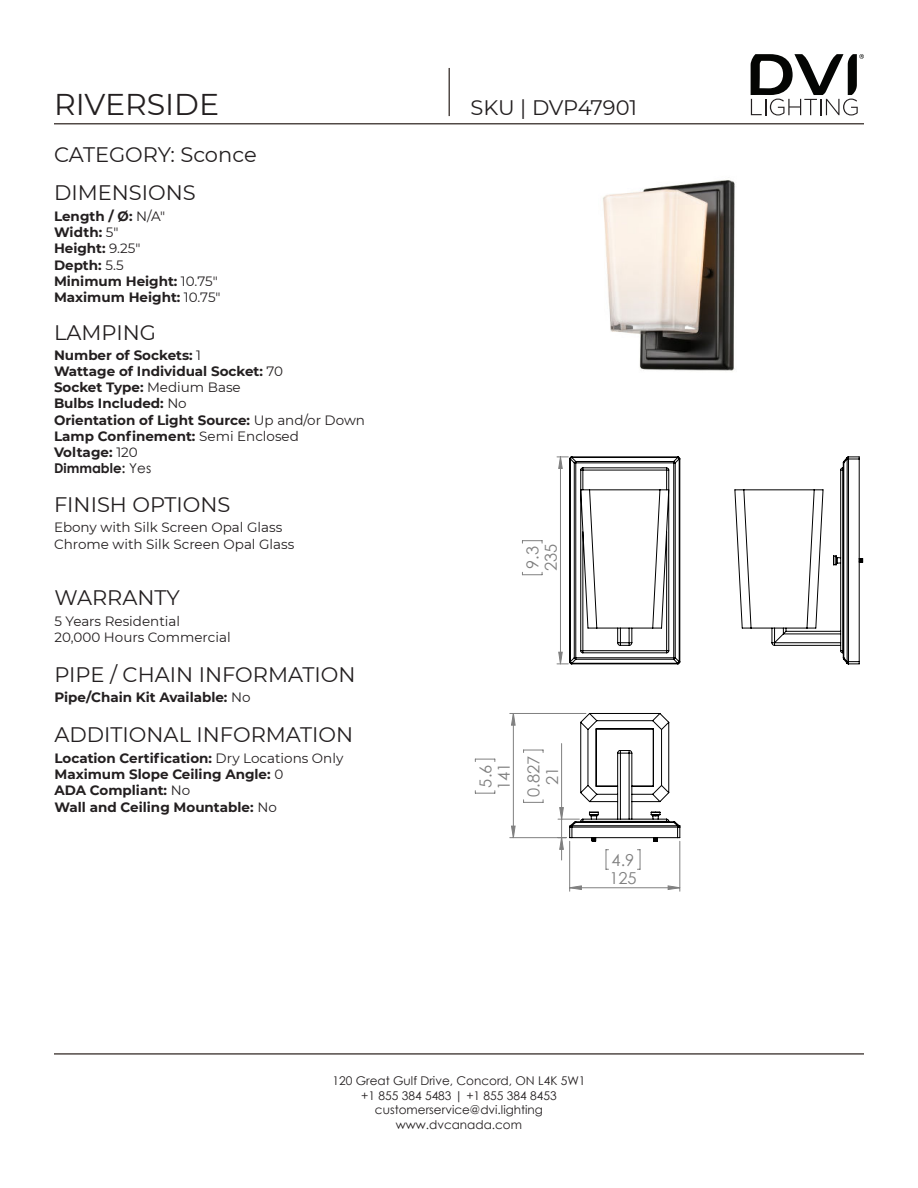
<style>
.page{position:relative;width:918px;height:1188px;background:#fff}
.page>*{position:absolute;margin:0;border:0;box-sizing:border-box;transform-origin:0 0}
.t1{font:30px "Montserrat";color:#231f20}
.t2{font:21px "Montserrat";color:#231f20}
.t3{font:16.5px/18.5px "Century Gothic";color:#808080}
.t4{font:700 13.5px/16.2px "Montserrat";color:#231f20}
.t5{font:13.5px/16.2px "Montserrat";color:#231f20}
.t6{font:700 13.5px "Century Gothic";color:#231f20}
.t7{font:12px/14.4px "Century Gothic";color:#231f20;text-align:center}
.s1{font-weight:400}
</style>
<div class="page">
<svg style="left:751px;top:54px;width:113px;height:61px"></svg>
<hr style="left:54px;top:123px;width:810px;height:1px;background:#524a47">
<hr style="left:54px;top:1053px;width:810px;height:2px;background:#524a47">
<hr style="left:449px;top:68px;width:1px;height:48px;background:#524a47">
<hr style="left:569px;top:841px;width:1px;height:50px;background:#808080">
<hr style="left:680px;top:841px;width:1px;height:50px;background:#808080">
<svg style="left:522px;top:572px;width:21px;height:3px"></svg>
<svg style="left:522px;top:540px;width:21px;height:3px"></svg>
<svg style="left:475px;top:791px;width:21px;height:3px"></svg>
<svg style="left:475px;top:759px;width:21px;height:3px"></svg>
<hr style="left:510px;top:713px;width:76px;height:1px;background:#808080">
<hr style="left:510px;top:837px;width:56px;height:1px;background:#808080">
<svg style="left:569px;top:885px;width:112px;height:5px"></svg>
<svg style="left:557px;top:456px;width:124px;height:209px"></svg>
<svg style="left:511px;top:713px;width:170px;height:157px"></svg>
<svg style="left:734px;top:456px;width:130px;height:209px"></svg>
<img style="left:602px;top:180px;width:133px;height:191px">
<h1 class="t1" style="left:54px;top:90px;width:167px">RIVERSIDE</h1>
<h2 class="t2" style="left:471px;top:98px;width:168px">SKU | DVP47901</h2>
<h2 class="t2" style="left:54px;top:144px;width:204px">CATEGORY: Sconce</h2>
<h2 class="t2" style="left:54px;top:182px;width:143px">DIMENSIONS</h2>
<p class="t4" style="left:54px;top:209px;width:168px">Length / Ø: <span class="s1">N/A"<br></span>Width: <span class="s1">5"<br></span>Height: <span class="s1">9.25"<br></span>Depth: <span class="s1">5.5<br></span>Minimum Height: <span class="s1">10.75"<br></span>Maximum Height: <span class="s1">10.75"</span></p>
<h2 class="t2" style="left:54px;top:323px;width:104px">LAMPING</h2>
<p class="t4" style="left:54px;top:347px;width:313px">Number of Sockets: <span class="s1">1<br></span>Wattage of Individual Socket: <span class="s1">70<br></span>Socket Type: <span class="s1">Medium Base<br></span>Bulbs Included: <span class="s1">No<br></span>Orientation of Light Source: <span class="s1">Up and/or Down<br></span>Lamp Confinement: <span class="s1">Semi Enclosed<br></span>Voltage: <span class="s1">120</span></p>
<p class="t6" style="left:54px;top:461px;width:99px">Dimmable: <span class="s1">Yes</span></p>
<h2 class="t2" style="left:54px;top:494px;width:178px">FINISH OPTIONS</h2>
<p class="t5" style="left:54px;top:520px;width:242px">Ebony with Silk Screen Opal Glass<br>Chrome with Silk Screen Opal Glass</p>
<h2 class="t2" style="left:54px;top:589px;width:127px">WARRANTY</h2>
<p class="t5" style="left:54px;top:614px;width:178px">5 Years Residential<br>20,000 Hours Commercial</p>
<h2 class="t2" style="left:54px;top:664px;width:303px">PIPE / CHAIN INFORMATION</h2>
<p class="t4" style="left:54px;top:690px;width:198px">Pipe/Chain Kit Available: <span class="s1">No</span></p>
<h2 class="t2" style="left:54px;top:724px;width:300px">ADDITIONAL INFORMATION</h2>
<p class="t4" style="left:54px;top:749px;width:290px">Location Certification: <span class="s1">Dry Locations Only<br></span>Maximum Slope Ceiling Angle: <span class="s1">0<br></span>ADA Compliant: <span class="s1">No<br></span>Wall and Ceiling Mountable: <span class="s1">No</span></p>
<p class="t3" style="left:524px;top:571px;width:29px;rotate:-90deg">9.3<br>235</p>
<p class="t3" style="left:476px;top:790px;width:29px;rotate:-90deg">5.6<br>141</p>
<p class="t3" style="left:525px;top:797px;width:43px;text-align:center;rotate:-90deg">0.827<br>21</p>
<p class="t3" style="left:609px;top:851px;width:29px">4.9<br>125</p>
<p class="t7" style="left:332px;top:1075px;width:255px">120 Great Gulf Drive, Concord, ON L4K 5W1 +1 855 384 5483 | +1 855 384 8453 customerservice@dvi.lighting www.dvcanada.com</p>
</div>
